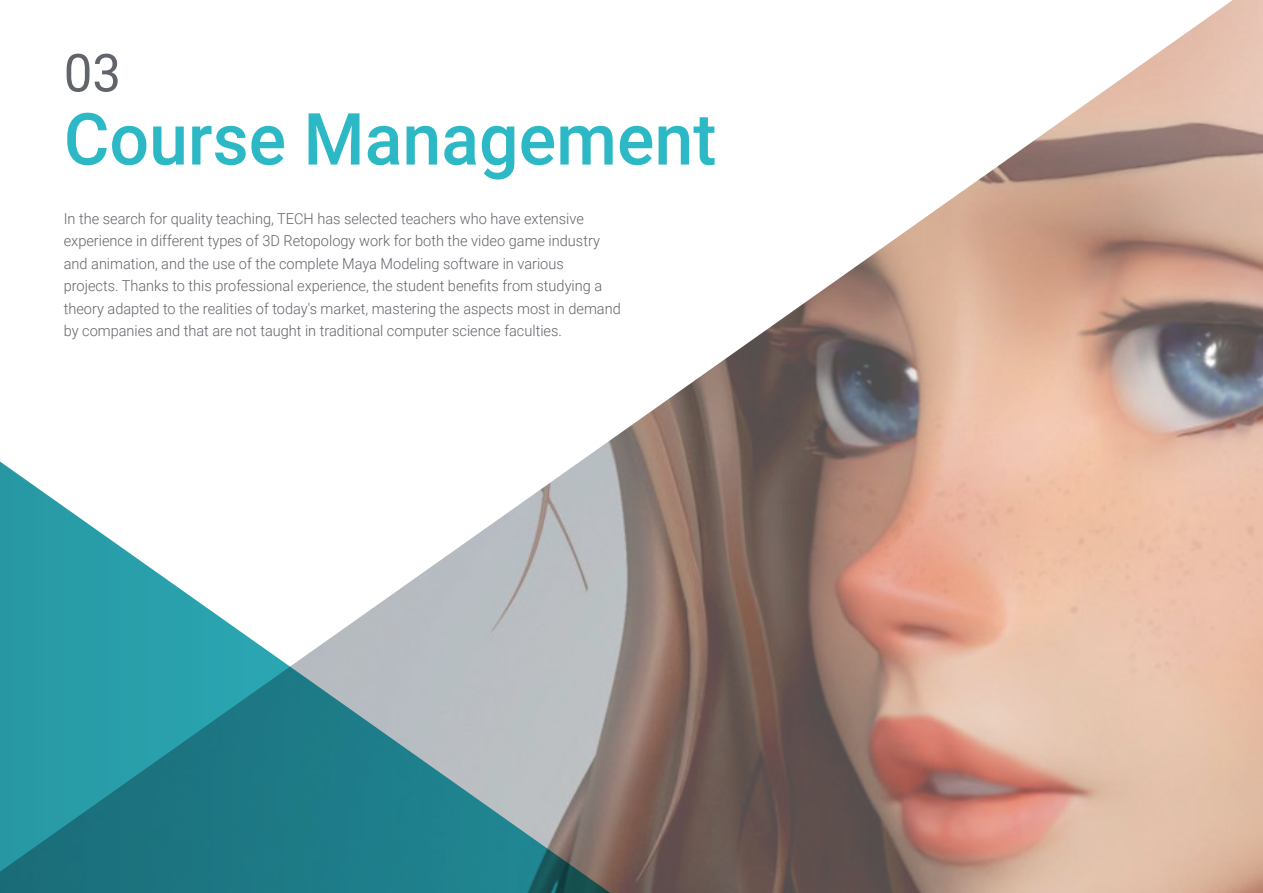
<style>
.page{position:relative;width:1263px;height:893px;background:#fff}
.page>*{position:absolute;margin:0;border:0;box-sizing:border-box;transform-origin:0 0}
.t1{font:500 72px "Roboto";color:#2db8c5}
.t2{font:52.5px "Roboto";color:#61646a}
.t3{font:300 15px/22.5px "Roboto";color:#61646a}
</style>
<div class="page">
<img style="left:602px;top:0;width:661px;height:893px">
<svg style="left:0;top:446px;width:640px;height:447px"></svg>
<h2 class="t2" style="left:64px;top:36px;width:59px">03</h2>
<h1 class="t1" style="left:64px;top:89px;width:654px">Course Management</h1>
<p class="t3" style="left:64px;top:207px;width:559px">In the search for quality teaching, TECH has selected teachers who have extensive experience in different types of 3D Retopology work for both the video game industry and animation, and the use of the complete Maya Modeling software in various projects. Thanks to this professional experience, the student benefits from studying a theory adapted to the realities of today's market, mastering the aspects most in demand by companies and that are not taught in traditional computer science faculties.</p>
</div>
